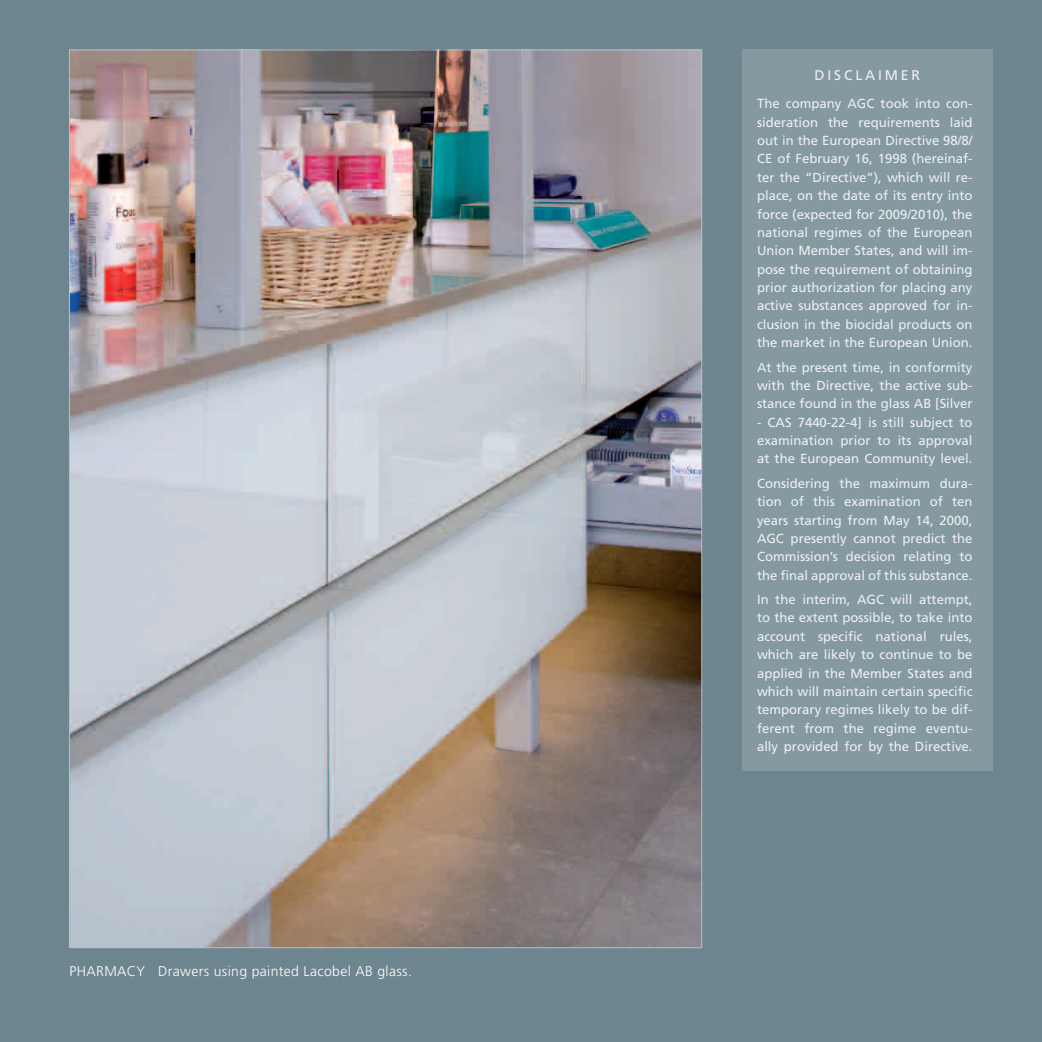
<style>
.page{position:relative;width:1042px;height:1042px;background:#6d858f}
.page>*{position:absolute;margin:0;border:0;box-sizing:border-box;transform-origin:0 0}
.t1{font:300 14px "Frutiger LT Std";letter-spacing:.025em;color:#fff}
.t2{font:14px "Frutiger LT Std";letter-spacing:.2em;color:#fff}
.t3{font:13.12px/18.4px "Frutiger LT Std";color:#fff;text-align:justify}
</style>
<div class="page">
<img style="left:71px;top:52px;width:629px;height:894px">
<div style="left:742px;top:50px;width:250px;height:721px;background:#899ca4"></div>
<p class="t1" style="left:69px;top:963px;width:344px">PHARMACY Drawers using painted Lacobel AB glass.</p>
<p class="t2" style="left:814px;top:67px;width:107px">DISCLAIMER</p>
<p class="t3" style="left:757px;top:95px;width:217px">The company AGC took into con&shy;sideration the requirements laid out in the European Directive 98/8/ CE of February 16, 1998 (hereinaf&shy;ter the “Directive”), which will re&shy;place, on the date of its entry into force (expected for 2009/2010), the national regimes of the European Union Member States, and will im&shy;pose the requirement of obtaining prior authorization for placing any active substances approved for in&shy;clusion in the biocidal products on the market in the European Union.</p>
<p class="t3" style="left:757px;top:358px;width:217px">At the present time, in conformity with the Directive, the active sub&shy;stance found in the glass AB [Silver</p>
<p class="t3" style="left:757px;top:413px;width:217px">- CAS 7440-22-4] is still subject to examination prior to its approval at the European Community level.</p>
<p class="t3" style="left:757px;top:474px;width:217px">Considering the maximum dura&shy;tion of this examination of ten years starting from May 14, 2000, AGC presently cannot predict the Commission’s decision relating to the final approval of this substance.</p>
<p class="t3" style="left:757px;top:590px;width:217px">In the interim, AGC will attempt, to the extent possible, to take into account specific national rules, which are likely to continue to be applied in the Member States and which will maintain certain specific temporary regimes likely to be dif&shy;ferent from the regime eventu&shy;ally provided for by the Directive.</p>
</div>
